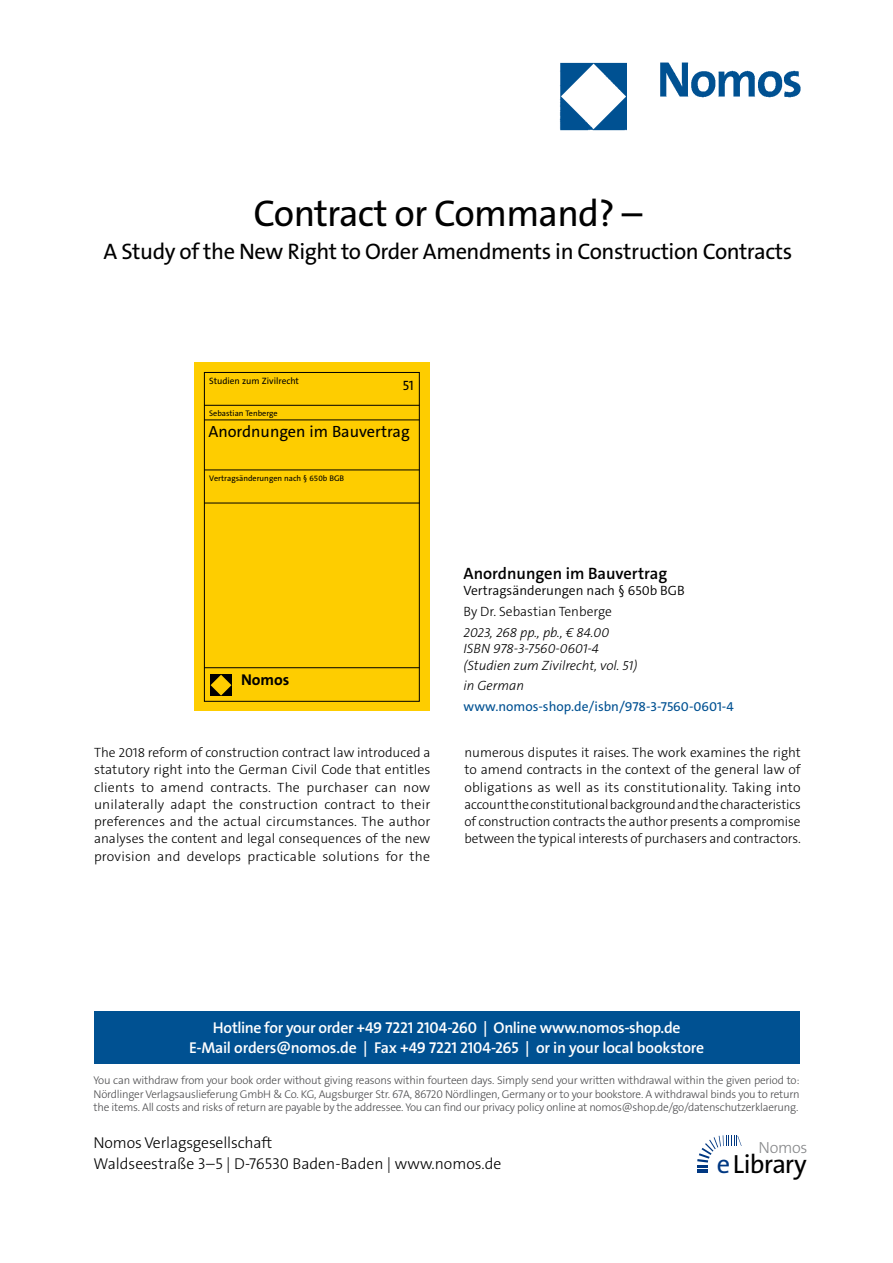
<style>
.page{position:relative;width:893px;height:1263px;background:#fff}
.page>*{position:absolute;margin:0;border:0;box-sizing:border-box;transform-origin:0 0}
.t1{font:37.5px "The Sans Os F";letter-spacing:-.02em;color:#000}
.t2{font:26.4px "The Sans Os F";letter-spacing:-.03em;color:#000}
.t3{font:22.5px "The Sans Os F";letter-spacing:-.02em;color:#000}
.t4{font:600 16.5px "The Sans C5";color:#000}
.t5{font:16.35px "The Sans C5";color:#000}
.t6{font:300 16.2px "The Sans Os F";letter-spacing:-.02em;color:#87888a}
.t7{font:600 15.75px/21px "The Sans Os F";letter-spacing:-.02em;color:#fff;text-align:center}
.t8{font:300 15.75px/21px "The Sans Os F";color:#000}
.t9{font:700 15.75px "The Sans C5";color:#000}
.t10{font:300 13.5px/17.2px "The Sans C5";color:#000;text-align:justify}
.t11{font:italic 300 13.5px/16.5px "The Sans C5";color:#000}
.t12{font:13.5px "The Sans C5";color:#005192}
.t13{font:300 13.5px "The Sans C5";color:#000}
.t14{font:13.5px "The Sans C5";color:#000}
.t15{font:300 11.25px/13.5px "The Sans Os F";letter-spacing:-.02em;color:#4b4b4d;text-align:justify}
.t16{font:9.3px "The Sans C5";color:#000}
.t17{font:8.1px "The Sans C5";color:#000}
.s1{color:#003882}
</style>
<div class="page">
<div style="left:94px;top:1011px;width:705px;height:52px;background:#005192"></div>
<svg style="left:697px;top:1135px;width:45px;height:38px"></svg>
<img style="left:559px;top:62px;width:242px;height:69px">
<div style="left:194px;top:362px;width:236px;height:349px;background:#fecd00"></div>
<div style="left:204px;top:372px;width:216px;height:329px;border:1px solid #000"></div>
<hr style="left:204px;top:405px;width:216px;height:1px;background:#000">
<hr style="left:204px;top:420px;width:216px;height:1px;background:#000">
<hr style="left:204px;top:470px;width:216px;height:1px;background:#000">
<hr style="left:204px;top:503px;width:216px;height:1px;background:#000">
<hr style="left:204px;top:667px;width:216px;height:1px;background:#000">
<div style="left:210px;top:674px;width:22px;height:22px;background:#000"></div>
<svg style="left:211px;top:675px;width:20px;height:21px"></svg>
<h1 class="t1" style="left:254px;top:199px;width:390px">Contract or Command? –</h1>
<h3 class="t3" style="left:104px;top:242px;width:690px">A Study of the New Right to Order Amendments in Construction Contracts</h3>
<p class="t16" style="left:209px;top:374px;width:91px">Studien zum Zivilrecht</p>
<p class="t17" style="left:209px;top:408px;width:70px">Sebastian Tenberge</p>
<p class="t14" style="left:403px;top:377px;width:13px">51</p>
<p class="t5" style="left:208px;top:421px;width:203px">Anordnungen im Bauvertrag</p>
<p class="t17" style="left:209px;top:473px;width:137px">Vertragsänderungen nach § 650b BGB</p>
<p class="t9" style="left:241px;top:669px;width:50px">Nomos</p>
<p class="t4" style="left:463px;top:562px;width:205px">Anordnungen im Bauvertrag</p>
<p class="t13" style="left:463px;top:582px;width:223px">Vertragsänderungen nach § 650b BGB</p>
<p class="t10" style="left:463px;top:603px;width:150px">By Dr. Sebastian Tenberge</p>
<p class="t11" style="left:463px;top:624px;width:175px">2023, 268 pp., pb., € 84.00<br>ISBN 978-3-7560-0601-4 (Studien zum Zivilrecht, vol. 51)</p>
<p class="t11" style="left:463px;top:678px;width:62px">in German</p>
<p class="t12" style="left:463px;top:698px;width:272px">www.nomos-shop.de/isbn/978-3-7560-0601-4</p>
<p class="t10" style="left:94px;top:744px;width:338px">The 2018 reform of construction contract law introduced a statutory right into the German Civil Code that entitles clients to amend contracts. The purchaser can now unilaterally adapt the construction contract to their preferences and the actual circumstances. The author analyses the content and legal consequences of the new provision and develops practicable solutions for the</p>
<p class="t10" style="left:464px;top:744px;width:338px">numerous disputes it raises. The work examines the right to amend contracts in the context of the general law of obligations as well as its constitutionality. Taking into account the constitutional background and the characteristics of construction contracts the author presents a compromise between the typical interests of purchasers and contractors.</p>
<p class="t7" style="left:189px;top:1017px;width:517px">Hotline for your order +49 7221 2104-260 | Online www.nomos-shop.de<br>E-Mail orders@nomos.de | Fax +49 7221 2104-265 | or in your local bookstore</p>
<p class="t15" style="left:94px;top:1074px;width:708px">You can withdraw from your book order without giving reasons within fourteen days. Simply send your written withdrawal within the given period to:<br>Nördlinger Verlagsauslieferung GmbH &amp; Co. KG, Augsburger Str. 67A, 86720 Nördlingen, Germany or to your bookstore. A withdrawal binds you to return the items. All costs and risks of return are payable by the addressee. You can find our privacy policy online at nomos@shop.de/go/datenschutzerklaerung.</p>
<p class="t8" style="left:94px;top:1133px;width:409px">Nomos Verlagsgesellschaft<br>Waldseestraße 3–5 | D-76530 Baden-Baden | www.nomos.de</p>
<p class="t6" style="left:758px;top:1137px;width:51px">Nomos</p>
<h2 class="t2" style="left:717px;top:1153px;width:91px"><span class="s1">e</span>Library</h2>
</div>
